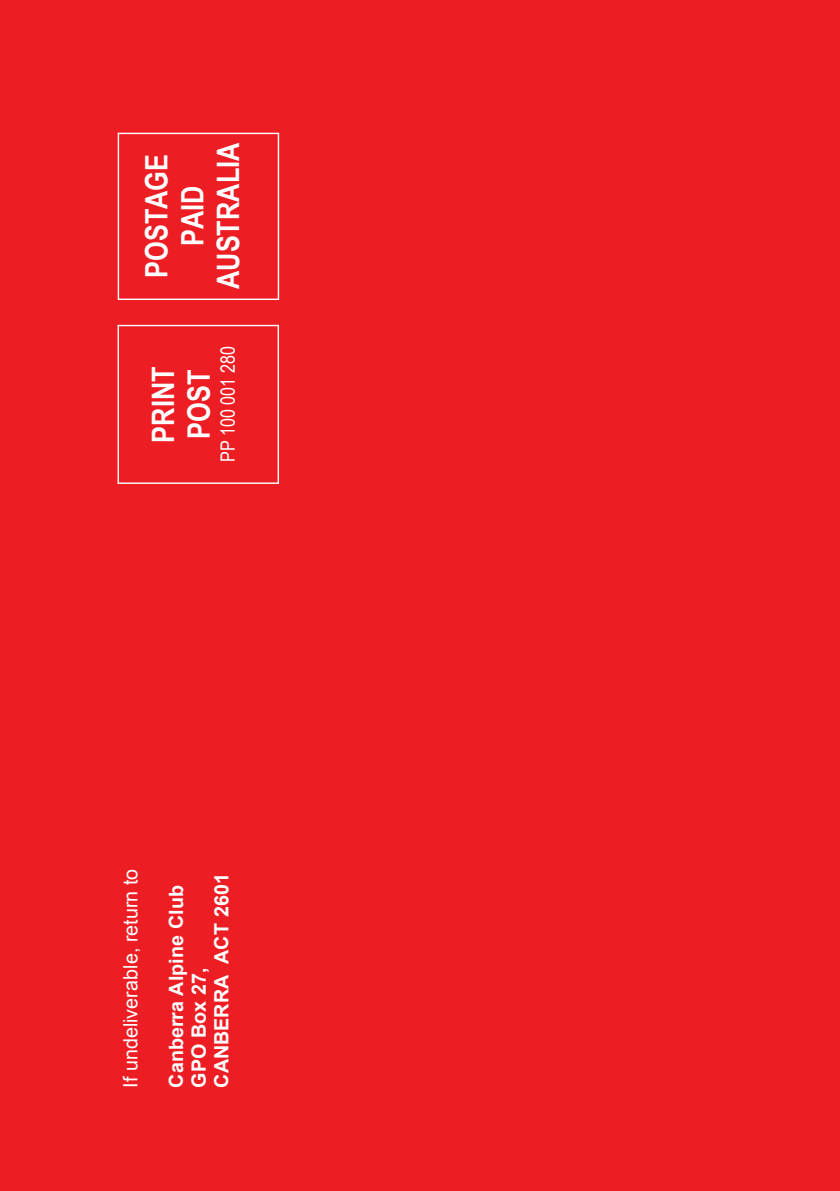
<style>
.page{position:relative;width:840px;height:1191px;background:#fff}
.page>*{position:absolute;margin:0;border:0;box-sizing:border-box;transform-origin:0 0}
.t1{font:700 30.8px/35.8px "Arial Narrow";color:#fff}
.t2{font:700 19.6px/22.8px "Arial";color:#fff}
.t3{font:19.6px "Arial";color:#fff}
.t4{font:19.6px "Arial Narrow";color:#fff}
</style>
<div class="page">
<div style="left:0;top:0;width:839px;height:1191px;background:#ed1d24"></div>
<div style="left:117px;top:325px;width:162px;height:159px;border:1px solid #fff"></div>
<div style="left:118px;top:133px;width:161px;height:167px;border:1px solid #fff"></div>
<h1 class="t1" style="left:137px;top:289px;width:148px;text-align:center;rotate:-90deg">POSTAGE<br>PAID<br>AUSTRALIA</h1>
<h1 class="t1" style="left:144px;top:442px;width:77px;rotate:-90deg">PRINT<br>POST</h1>
<p class="t4" style="left:213px;top:462px;width:118px;rotate:-90deg">PP 100 001 280</p>
<p class="t3" style="left:118px;top:1087px;width:220px;rotate:-90deg">If undeliverable, return to</p>
<p class="t2" style="left:165px;top:1087px;width:216px;rotate:-90deg">Canberra Alpine Club<br>GPO Box 27,<br>CANBERRA ACT 2601</p>
</div>
